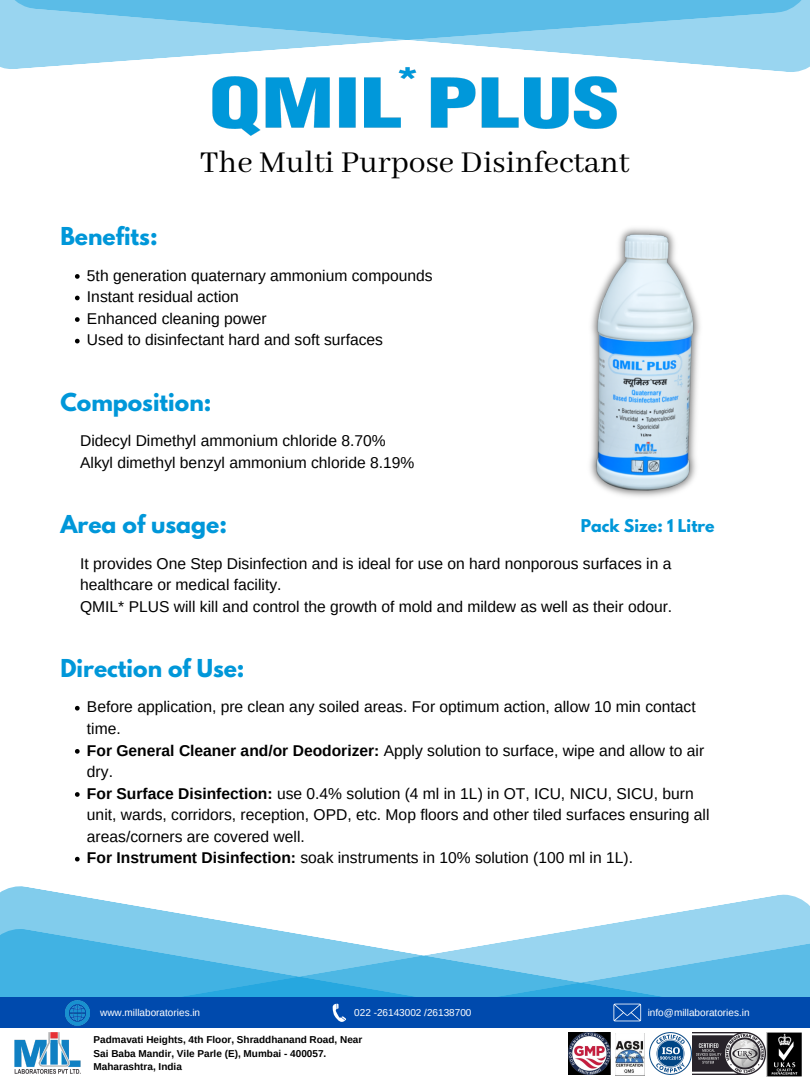
<style>
.page{position:relative;width:810px;height:1080px;background:#fff}
.page>*{position:absolute;margin:0;border:0;box-sizing:border-box;transform-origin:0 0}
.t1{font:33.75px "Abhaya Libre";color:#000}
.t2{font:700 21.88px "League Spartan";color:#0097d9}
.t3{font:15.62px/21.6px "Arimo";color:#000}
.t4{font:700 15.62px "League Spartan";color:#0097d9}
.t5{font:700 10px/13.6px "Arimo";color:#000}
.t6{font:10px "Arimo";color:#fff}
.s1{font-weight:700}
</style>
<div class="page">
<img style="left:212px;top:74px;width:405px;height:62px">
<svg style="left:0;top:892px;width:810px;height:34px"></svg>
<svg style="left:0;top:926px;width:810px;height:72px;background:#71c4e9"></svg>
<svg style="left:0;top:0;width:810px;height:71px"></svg>
<img style="left:569px;top:1032px;width:42px;height:42px">
<img style="left:649px;top:1032px;width:117px;height:42px">
<img style="left:615px;top:1033px;width:30px;height:42px">
<img style="left:767px;top:1032px;width:34px;height:44px">
<img style="left:14px;top:1032px;width:66px;height:42px">
<div style="left:0;top:998px;width:810px;height:30px;background:#004aad"></div>
<img style="left:65px;top:1000px;width:25px;height:25px">
<svg style="left:333px;top:1004px;width:13px;height:18px"></svg>
<svg style="left:613px;top:1004px;width:28px;height:17px"></svg>
<img style="left:590px;top:228px;width:110px;height:269px">
<svg style="left:75px;top:274px;width:5px;height:5px"></svg>
<svg style="left:75px;top:296px;width:5px;height:4px"></svg>
<svg style="left:75px;top:317px;width:5px;height:5px"></svg>
<svg style="left:75px;top:339px;width:5px;height:4px"></svg>
<svg style="left:75px;top:706px;width:5px;height:5px"></svg>
<svg style="left:75px;top:749px;width:5px;height:5px"></svg>
<svg style="left:75px;top:792px;width:5px;height:5px"></svg>
<svg style="left:75px;top:857px;width:5px;height:4px"></svg>
<p class="t2" style="left:60px;top:226px;width:99px">Benefits:</p>
<p class="t1" style="left:200px;top:143px;width:431px">The Multi Purpose Disinfectant</p>
<p class="t3" style="left:87px;top:264px;width:347px">5th generation quaternary ammonium compounds</p>
<p class="t3" style="left:87px;top:286px;width:153px">Instant residual action</p>
<p class="t3" style="left:87px;top:308px;width:181px">Enhanced cleaning power</p>
<p class="t3" style="left:87px;top:329px;width:298px">Used to disinfectant hard and soft surfaces</p>
<p class="t2" style="left:60px;top:391px;width:153px">Composition:</p>
<p class="t3" style="left:80px;top:430px;width:307px">Didecyl Dimethyl ammonium chloride 8.70%</p>
<p class="t3" style="left:80px;top:452px;width:336px">Alkyl dimethyl benzyl ammonium chloride 8.19%</p>
<p class="t2" style="left:60px;top:514px;width:168px">Area of usage:</p>
<p class="t4" style="left:581px;top:518px;width:135px">Pack Size: 1 Litre</p>
<p class="t3" style="left:80px;top:552px;width:593px">It provides One Step Disinfection and is ideal for use on hard nonporous surfaces in a healthcare or medical facility.</p>
<p class="t3" style="left:80px;top:595px;width:594px">QMIL* PLUS will kill and control the growth of mold and mildew as well as their odour.</p>
<p class="t2" style="left:60px;top:658px;width:186px">Direction of Use:</p>
<p class="t3" style="left:87px;top:696px;width:610px">Before application, pre clean any soiled areas. For optimum action, allow 10 min contact time.</p>
<p class="t3" style="left:87px;top:739px;width:619px"><span class="s1">For General Cleaner and/or Deodorizer:</span> Apply solution to surface, wipe and allow to air dry.</p>
<p class="t3" style="left:87px;top:782px;width:624px"><span class="s1">For Surface Disinfection:</span> use 0.4% solution (4 ml in 1L) in OT, ICU, NICU, SICU, burn unit, wards, corridors, reception, OPD, etc. Mop floors and other tiled surfaces ensuring all areas/corners are covered well.</p>
<p class="t3" style="left:87px;top:847px;width:548px"><span class="s1">For Instrument Disinfection:</span> soak instruments in 10% solution (100 ml in 1L).</p>
<p class="t6" style="left:100px;top:1007px;width:102px">www.millaboratories.in</p>
<p class="t6" style="left:354px;top:1007px;width:119px">022 -26143002 /26138700</p>
<p class="t6" style="left:648px;top:1007px;width:103px">info@millaboratories.in</p>
<p class="t5" style="left:94px;top:1033px;width:270px">Padmavati Heights, 4th Floor, Shraddhanand Road, Near<br>Sai Baba Mandir, Vile Parle (E), Mumbai - 400057.</p>
<p class="t5" style="left:94px;top:1060px;width:90px">Maharashtra, India</p>
</div>
